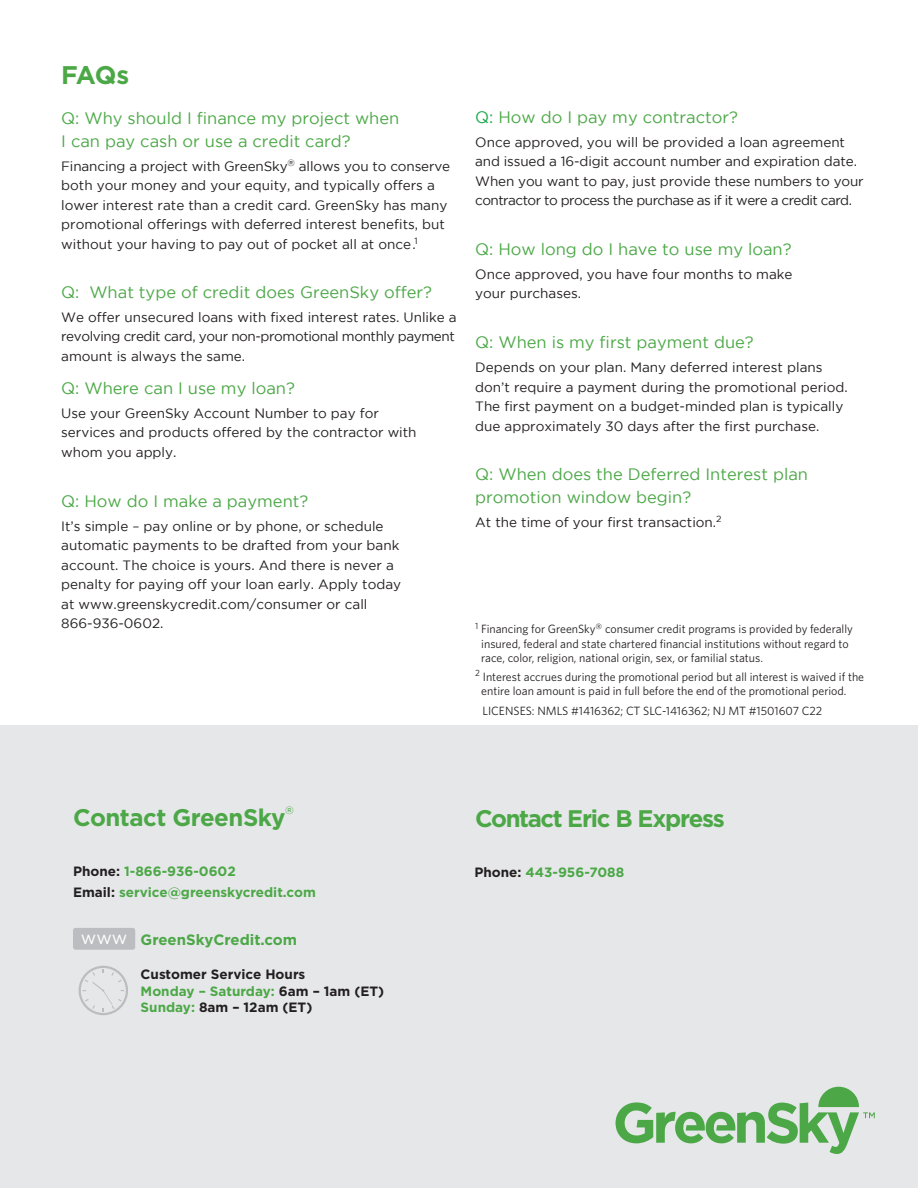
<style>
.page{position:relative;width:918px;height:1188px;background:#fff}
.page>*{position:absolute;margin:0;border:0;box-sizing:border-box;transform-origin:0 0}
.t1{font:700 25.5px "Gotham";color:#4ca847}
.t2{font:700 24px "Gotham";letter-spacing:-.05em;color:#4ca847}
.t3{font:700 24px "Gotham";letter-spacing:-.02em;color:#4ca847}
.t4{font:18px "Gotham";color:#fff}
.t5{font:16.5px/22.5px "Gotham";color:#4ca847}
.t6{font:700 15px "Gotham";color:#4ca847}
.t7{font:13.5px/19.5px "Gotham";color:#231f20}
.t8{font:700 13.5px/21px "Gotham";color:#4ca847}
.t9{font:700 13.5px/16.2px "Gotham";color:#231f20}
.t10{font:12px/14.4px "Whitney";color:#231f20}
.t11{font:10.5px "Gotham";color:#4ca847}
.s1{color:#1aaa4d}
.s2{color:#231f20}
.s3{color:#4ca847}
</style>
<div class="page">
<div style="left:0;top:725px;width:918px;height:463px;background:#e6e7e9"></div>
<div style="left:73px;top:928px;width:62px;height:22px;background:#bcbdc0;border-radius:3px"></div>
<svg style="left:79px;top:966px;width:49px;height:49px"></svg>
<svg style="left:616px;top:1087px;width:259px;height:67px"></svg>
<h1 class="t1" style="left:61px;top:58px;width:70px">FAQs</h1>
<p class="t5" style="left:61px;top:107px;width:340px">Q: Why should I finance my project when<br>I can pay cash or use a credit card?</p>
<p class="t7" style="left:61px;top:156px;width:391px">Financing a project with GreenSky<sup>®</sup> allows you to conserve both your money and your equity, and typically offers a lower interest rate than a credit card. GreenSky has many promotional offerings with deferred interest benefits, but without your having to pay out of pocket all at once .<sup>1</sup></p>
<p class="t5" style="left:61px;top:281px;width:372px">Q: What type of credit does GreenSky offer?</p>
<p class="t7" style="left:61px;top:307px;width:397px">We offer unsecured loans with fixed interest rates. Unlike a revolving credit card, your non-promotional monthly payment amount is always the same.</p>
<p class="t5" style="left:61px;top:377px;width:235px">Q: Where can I use my loan?</p>
<p class="t7" style="left:61px;top:403px;width:357px">Use your GreenSky Account Number to pay for services and products offered by the contractor with whom you apply.</p>
<p class="t5" style="left:61px;top:489px;width:249px">Q: How do I make a payment?</p>
<p class="t7" style="left:61px;top:516px;width:341px">It’s simple – pay online or by phone, or schedule automatic payments to be drafted from your bank account. The choice is yours. And there is never a penalty for paying off your loan early. Apply today at www.greenskycredit.com/consumer or call 866-936-0602.</p>
<p class="t5" style="left:475px;top:106px;width:264px"><span class="s1">Q:</span> How do I pay my contractor?</p>
<p class="t7" style="left:475px;top:132px;width:390px">Once approved, you will be provided a loan agreement and issued a 16-digit account number and expiration date.<br>When you want to pay, just provide these numbers to your contractor to process the purchase as if it were a credit card.</p>
<p class="t5" style="left:475px;top:238px;width:318px">Q: How long do I have to use my loan?</p>
<p class="t7" style="left:475px;top:264px;width:319px">Once approved, you have four months to make your purchases.</p>
<p class="t5" style="left:475px;top:331px;width:280px">Q: When is my first payment due?</p>
<p class="t7" style="left:475px;top:357px;width:374px">Depends on your plan. Many deferred interest plans don’t require a payment during the promotional period.<br>The first payment on a budget-minded plan is typically due approximately 30 days after the first purchase.</p>
<p class="t5" style="left:475px;top:463px;width:334px">Q: When does the Deferred Interest plan promotion window begin?</p>
<p class="t7" style="left:475px;top:512px;width:248px">At the time of your first transaction.<sup>2</sup></p>
<p class="t10" style="left:481px;top:622px;width:373px;text-indent:-6px"><sup>1</sup> Financing for GreenSky® consumer credit programs is provided by federally insured, federal and state chartered financial institutions without regard to race, color, religion, national origin, sex, or familial status.</p>
<p class="t10" style="left:481px;top:669px;width:384px;text-indent:-6px"><sup>2</sup> Interest accrues during the promotional period but all interest is waived if the entire loan amount is paid in full before the end of the promotional period.</p>
<p class="t10" style="left:483px;top:704px;width:341px">LICENSES: NMLS #1416362; CT SLC-1416362; NJ MT #1501607 C22</p>
<h2 class="t3" style="left:73px;top:802px;width:214px">Contact GreenSky</h2>
<p class="t11" style="left:285px;top:804px;width:10px">®</p>
<p class="t8" style="left:73px;top:861px;width:244px"><span class="s2">Phone:</span> 1-866-936-0602<br><span class="s2">Email:</span> service@greenskycredit.com</p>
<p class="t6" style="left:141px;top:929px;width:158px">GreenSkyCredit.com</p>
<p class="t9" style="left:141px;top:967px;width:245px">Customer Service Hours<br><span class="s3">Monday – Saturday:</span> 6am – 1am (ET)<br><span class="s3">Sunday:</span> 8am – 12am (ET)</p>
<h3 class="t4" style="left:81px;top:928px;width:48px">www</h3>
<p class="t2" style="left:475px;top:802px;width:251px">Contact Eric B Express</p>
<p class="t8" style="left:474px;top:861px;width:151px"><span class="s2">Phone:</span> 443-956-7088</p>
</div>
